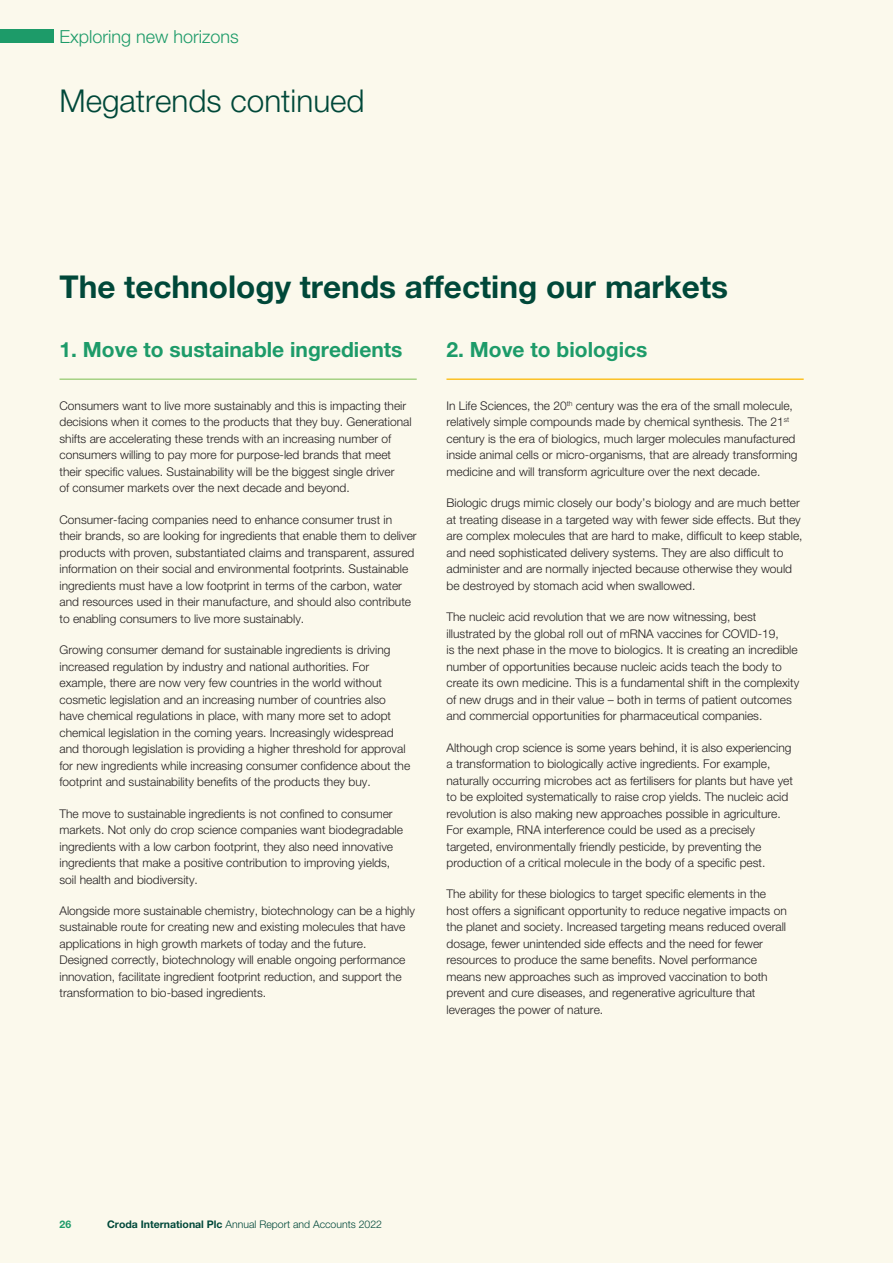
<style>
.page{position:relative;width:893px;height:1263px;background:#fbf9ec}
.page>*{position:absolute;margin:0;border:0;box-sizing:border-box;transform-origin:0 0}
.Diagram_BusModel-Spa{font:700 31.5px "Helvetica Neue LT Std";color:#004839}
.Running-Header{font:300 31.5px "Helvetica Neue LT Std";color:#004839}
.Heading-Rule-Below-G{font:700 21px "Helvetica Neue LT Std";color:#1d9b69}
.Heading-Rule-Below-H{font:700 21px "Helvetica Neue LT Std";color:#1d9b69}
.Tab-Sub-Section{font:300 18px "Helvetica Neue LT Std";color:#1d9b69}
.Bodytext{font:300 12px/16.5px "Helvetica Neue LT Std";color:#231f20}
.t1{font:300 10.5px "Helvetica Neue LT Std";color:#004839}
.t2{font:700 10.5px "Helvetica Neue LT Std";color:#1d9b69}
.s1{font-weight:700}
</style>
<div class="page">
<hr style="left:446px;top:378px;width:358px;height:2px;background:#fbc125">
<hr style="left:60px;top:378px;width:357px;height:2px;background:#a5d284">
<div style="left:0;top:29px;width:54px;height:14px;background:#1d9b69"></div>
<p class="Tab-Sub-Section" style="left:60px;top:25px;width:181px">Exploring new horizons</p>
<p class="Running-Header" style="left:60px;top:81px;width:307px">Megatrends continued</p>
<p class="Diagram_BusModel-Spa" style="left:60px;top:267px;width:670px">The technology trends affecting our markets</p>
<p class="Heading-Rule-Below-G" style="left:60px;top:337px;width:344px">1. Move to sustainable ingredients</p>
<p class="Bodytext" style="left:60px;top:397px;width:354px">Consumers want to live more sustainably and this is impacting their decisions when it comes to the products that they buy. Generational shifts are accelerating these trends with an increasing number of consumers willing to pay more for purpose-led brands that meet their specific values. Sustainability will be the biggest single driver<br>of consumer markets over the next decade and beyond.</p>
<p class="Bodytext" style="left:60px;top:511px;width:359px">Consumer-facing companies need to enhance consumer trust in their brands, so are looking for ingredients that enable them to deliver products with proven, substantiated claims and transparent, assured information on their social and environmental footprints. Sustainable ingredients must have a low footprint in terms of the carbon, water and resources used in their manufacture, and should also contribute to enabling consumers to live more sustainably.</p>
<p class="Bodytext" style="left:60px;top:641px;width:352px">Growing consumer demand for sustainable ingredients is driving increased regulation by industry and national authorities. For example, there are now very few countries in the world without cosmetic legislation and an increasing number of countries also have chemical regulations in place, with many more set to adopt chemical legislation in the coming years. Increasingly widespread and thorough legislation is providing a higher threshold for approval for new ingredients while increasing consumer confidence about the footprint and sustainability benefits of the products they buy.</p>
<p class="Bodytext" style="left:60px;top:805px;width:345px">The move to sustainable ingredients is not confined to consumer markets. Not only do crop science companies want biodegradable ingredients with a low carbon footprint, they also need innovative ingredients that make a positive contribution to improving yields, soil health and biodiversity.</p>
<p class="Bodytext" style="left:60px;top:902px;width:357px">Alongside more sustainable chemistry, biotechnology can be a highly sustainable route for creating new and existing molecules that have applications in high growth markets of today and the future.<br>Designed correctly, biotechnology will enable ongoing performance innovation, facilitate ingredient footprint reduction, and support the transformation to bio-based ingredients.</p>
<p class="Heading-Rule-Below-H" style="left:446px;top:337px;width:203px">2. Move to biologics</p>
<p class="Bodytext" style="left:446px;top:397px;width:352px">In Life Sciences, the 20<sup>th</sup> century was the era of the small molecule, relatively simple compounds made by chemical synthesis. The 21<sup>st </sup>century is the era of biologics, much larger molecules manufactured inside animal cells or micro-organisms, that are already transforming medicine and will transform agriculture over the next decade.</p>
<p class="Bodytext" style="left:446px;top:494px;width:358px">Biologic drugs mimic closely our body’s biology and are much better at treating disease in a targeted way with fewer side effects. But they are complex molecules that are hard to make, difficult to keep stable, and need sophisticated delivery systems. They are also difficult to administer and are normally injected because otherwise they would be destroyed by stomach acid when swallowed.</p>
<p class="Bodytext" style="left:446px;top:608px;width:354px">The nucleic acid revolution that we are now witnessing, best illustrated by the global roll out of mRNA vaccines for COVID-19,<br>is the next phase in the move to biologics. It is creating an incredible number of opportunities because nucleic acids teach the body to create its own medicine. This is a fundamental shift in the complexity of new drugs and in their value – both in terms of patient outcomes and commercial opportunities for pharmaceutical companies.</p>
<p class="Bodytext" style="left:446px;top:739px;width:348px">Although crop science is some years behind, it is also experiencing a transformation to biologically active ingredients. For example, naturally occurring microbes act as fertilisers for plants but have yet to be exploited systematically to raise crop yields. The nucleic acid revolution is also making new approaches possible in agriculture.<br>For example, RNA interference could be used as a precisely targeted, environmentally friendly pesticide, by preventing the production of a critical molecule in the body of a specific pest.</p>
<p class="Bodytext" style="left:446px;top:886px;width:342px">The ability for these biologics to target specific elements in the host offers a significant opportunity to reduce negative impacts on the planet and society. Increased targeting means reduced overall dosage, fewer unintended side effects and the need for fewer resources to produce the same benefits. Novel performance means new approaches such as improved vaccination to both prevent and cure diseases, and regenerative agriculture that leverages the power of nature.</p>
<p class="t2" style="left:60px;top:1218px;width:13px">26</p>
<p class="t1" style="left:107px;top:1218px;width:276px"><span class="s1">Croda International Plc</span> Annual Report and Accounts 2022</p>
</div>
